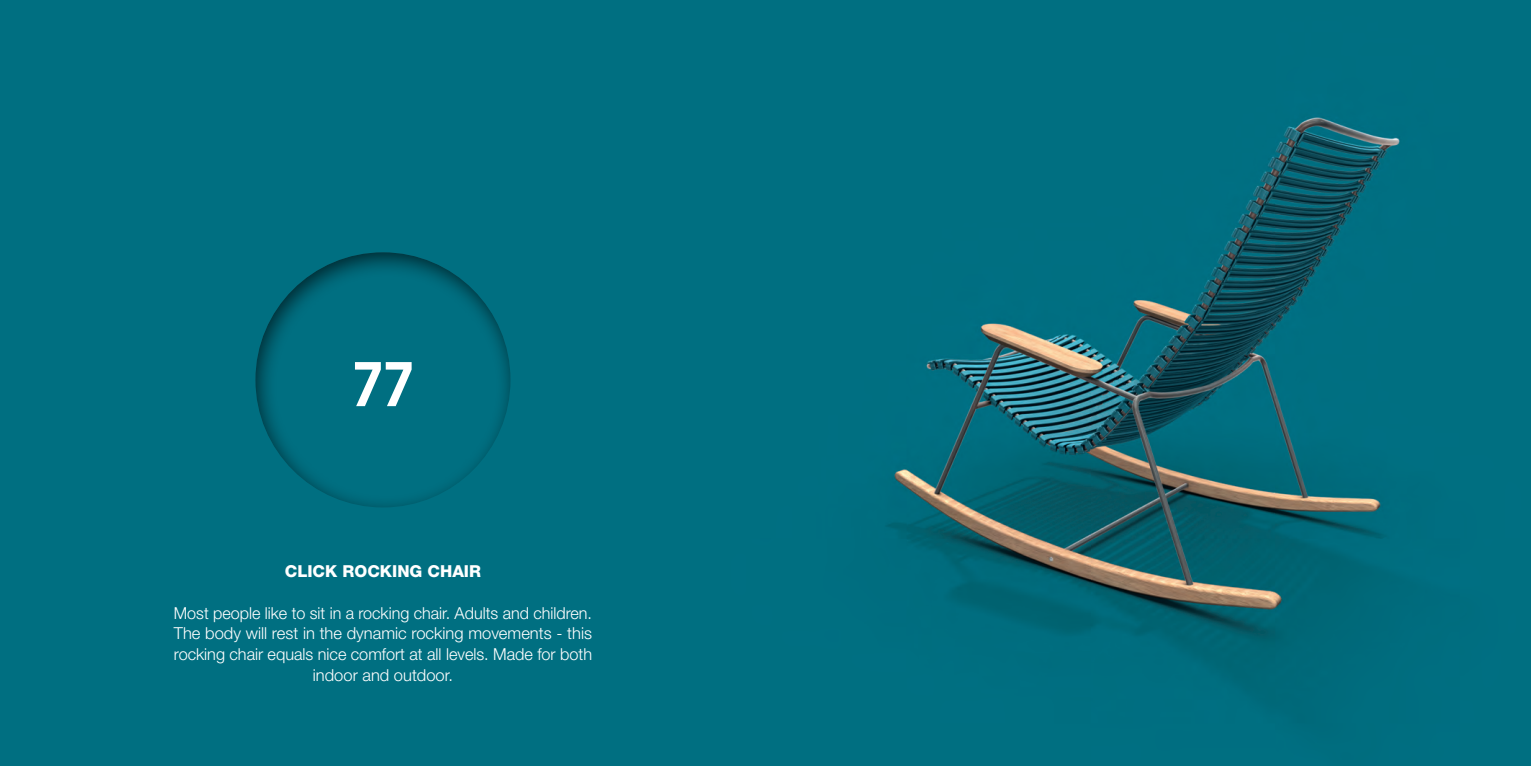
<style>
.page{position:relative;width:1531px;height:766px;background:#fff}
.page>*{position:absolute;margin:0;border:0;box-sizing:border-box;transform-origin:0 0}
.t1{font:600 66px "Avant Garde ITC";color:#fff}
.t2{font:300 16.5px/20.7px "Helvetica Neue LT Pro";color:#fff;text-align:center}
.t3{font:800 16.5px "Helvetica Neue LT Pro";color:#fff}
</style>
<div class="page">
<img style="left:0;top:0;width:1530px;height:765px">
<div style="left:255px;top:249px;width:258px;height:258px;background:#231f20;opacity:.75"></div>
<p class="t1" style="left:351px;top:345px;width:65px">77</p>
<p class="t3" style="left:285px;top:561px;width:198px">CLICK ROCKING CHAIR</p>
<p class="t2" style="left:174px;top:602px;width:420px">Most people like to sit in a rocking chair. Adults and children.<br>The body will rest in the dynamic rocking movements - this rocking chair equals nice comfort at all levels. Made for both indoor and outdoor.</p>
</div>
